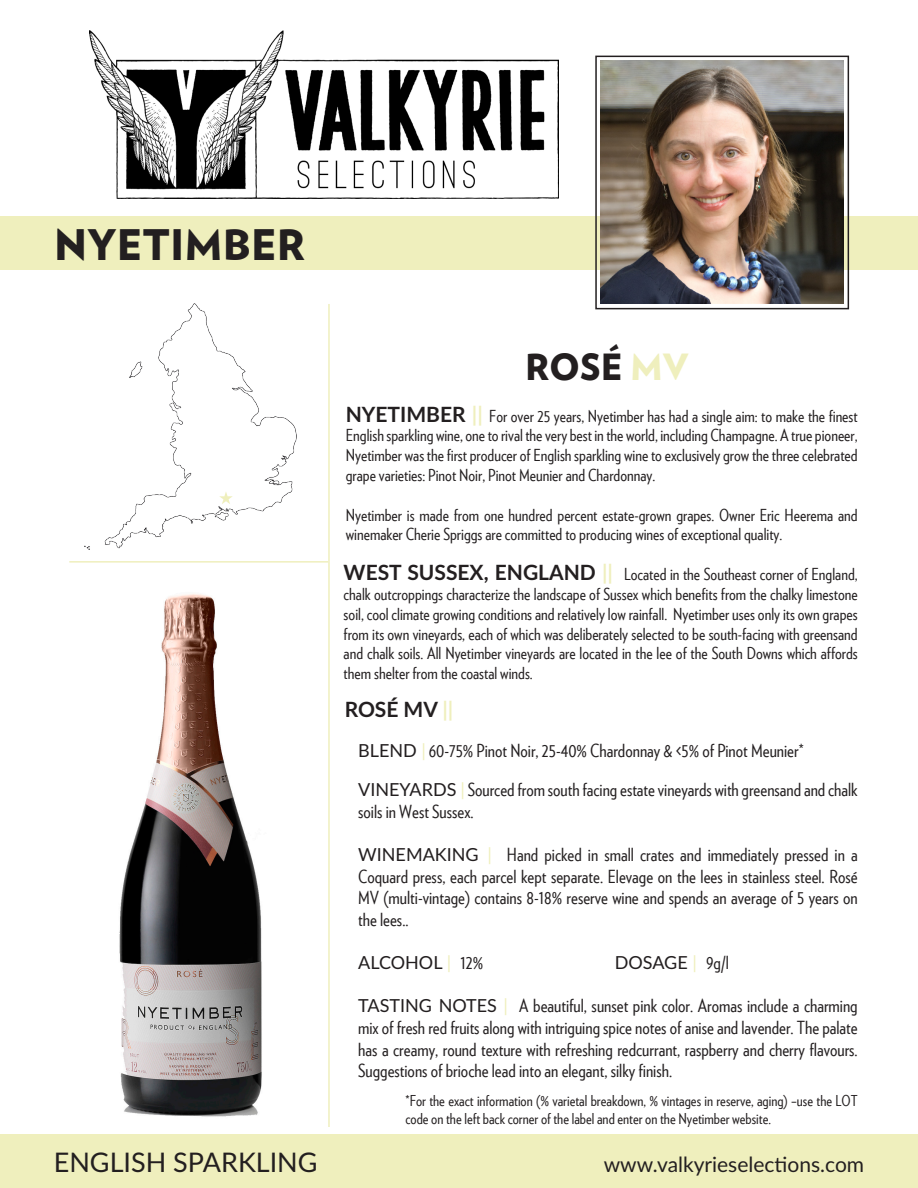
<style>
.page{position:relative;width:918px;height:1188px;background:#fff}
.page>*{position:absolute;margin:0;border:0;box-sizing:border-box;transform-origin:0 0}
.t1{font:900 42px "Verlag";color:#231f20}
.t2{font:900 36px "Verlag";color:#231f20}
.t3{font:27px "Lato";color:#231f20}
.t4{font:21px "Lato";color:#231f20}
.t5{font:700 21px "Lato";color:#231f20}
.t6{font:18px/21.6px "Verlag Condensed";color:#231f20;text-align:justify}
.t7{font:18px "Lato";color:#231f20}
.t8{font:16.5px/19.8px "Verlag Condensed";color:#231f20;text-align:justify}
.t9{font:15px/18px "Verlag Condensed";color:#231f20}
.s1{color:#efefbd}
.s2{font-family:"Lato";font-weight:700;font-size:21px}
.s3{font-family:"Lato";font-weight:700;font-size:21px;color:#efefbd}
.s4{font-family:"Lato"}
.s5{font-family:"Lato";color:#efefbd}
.s6{font-family:"Verlag Condensed"}
</style>
<div class="page">
<img style="left:89px;top:31px;width:470px;height:167px">
<img style="left:119px;top:594px;width:143px;height:523px">
<hr style="left:328px;top:304px;width:2px;height:823px;background:#efefbd">
<div style="left:0;top:216px;width:918px;height:54px;background:#efefbd"></div>
<img style="left:601px;top:61px;width:243px;height:243px">
<div style="left:1px;top:1134px;width:917px;height:54px;background:#efefbd"></div>
<hr style="left:69px;top:561px;width:259px;height:2px;background:#efefbd">
<div style="left:595px;top:56px;width:254px;height:253px;border:2px solid #231f20"></div>
<img style="left:85px;top:304px;width:212px;height:246px">
<svg style="left:219px;top:491px;width:14px;height:13px"></svg>
<p class="t1" style="left:54px;top:210px;width:253px">NYETIMBER</p>
<p class="t2" style="left:525px;top:337px;width:165px">ROSÉ <span class="s1">MV</span></p>
<p class="t8" style="left:346px;top:405px;width:513px"><span class="s2">NYETIMBER</span> <span class="s3">||</span> For over 25 years, Nyetimber has had a single aim: to make the finest English sparkling wine, one to rival the very best in the world, including Champagne. A true pioneer, Nyetimber was the first producer of English sparkling wine to exclusively grow the three celebrated grape varieties: Pinot Noir, Pinot Meunier and Chardonnay.</p>
<p class="t8" style="left:346px;top:504px;width:513px">Nyetimber is made from one hundred percent estate-grown grapes. Owner Eric Heerema and winemaker Cherie Spriggs are committed to producing wines of exceptional quality.</p>
<p class="t8" style="left:344px;top:564px;width:516px"><span class="s2">WEST SUSSEX, ENGLAND</span> <span class="s3">||</span> Located in the Southeast corner of England, chalk outcroppings characterize the landscape of Sussex which benefits from the chalky limestone soil, cool climate growing conditions and relatively low rainfall. Nyetimber uses only its own grapes from its own vineyards, each of which was deliberately selected to be south-facing with greensand and chalk soils. All Nyetimber vineyards are located in the lee of the South Downs which affords them shelter from the coastal winds.</p>
<p class="t5" style="left:345px;top:694px;width:110px">ROSÉ MV <span class="s1">||</span></p>
<p class="t6" style="left:358px;top:739px;width:447px"><span class="s4">BLEND</span> <span class="s5">|</span> 60-75% Pinot Noir, 25-40% Chardonnay &amp; &lt;5% of Pinot Meunier*</p>
<p class="t6" style="left:358px;top:778px;width:501px"><span class="s4">VINEYARDS</span> <span class="s5">|</span> Sourced from south facing estate vineyards with greensand and chalk soils in West Sussex.</p>
<p class="t6" style="left:358px;top:843px;width:501px"><span class="s4">WINEMAKING</span> <span class="s5">|</span> Hand picked in small crates and immediately pressed in a Coquard press, each parcel kept separate. Elevage on the lees in stainless steel. Rosé MV (multi-vintage) contains 8-18% reserve wine and spends an average of 5 years on the lees..</p>
<p class="t7" style="left:358px;top:950px;width:126px">ALCOHOL <span class="s1">|</span> <span class="s6">12%</span></p>
<p class="t7" style="left:615px;top:950px;width:116px">DOSAGE <span class="s1">|</span> <span class="s6">9g/l</span></p>
<p class="t6" style="left:358px;top:994px;width:501px"><span class="s4">TASTING NOTES</span> <span class="s5">|</span> A beautiful, sunset pink color. Aromas include a charming mix of fresh red fruits along with intriguing spice notes of anise and lavender. The palate has a creamy, round texture with refreshing redcurrant, raspberry and cherry flavours.<br>Suggestions of brioche lead into an elegant, silky finish.</p>
<p class="t9" style="left:405px;top:1091px;width:454px">*For the exact information (% varietal breakdown, % vintages in reserve, aging) –use the LOT code on the left back corner of the label and enter on the Nyetimber website.</p>
<p class="t3" style="left:54px;top:1143px;width:265px">ENGLISH SPARKLING</p>
<p class="t4" style="left:604px;top:1149px;width:262px">www.valkyrieselections.com</p>
</div>
